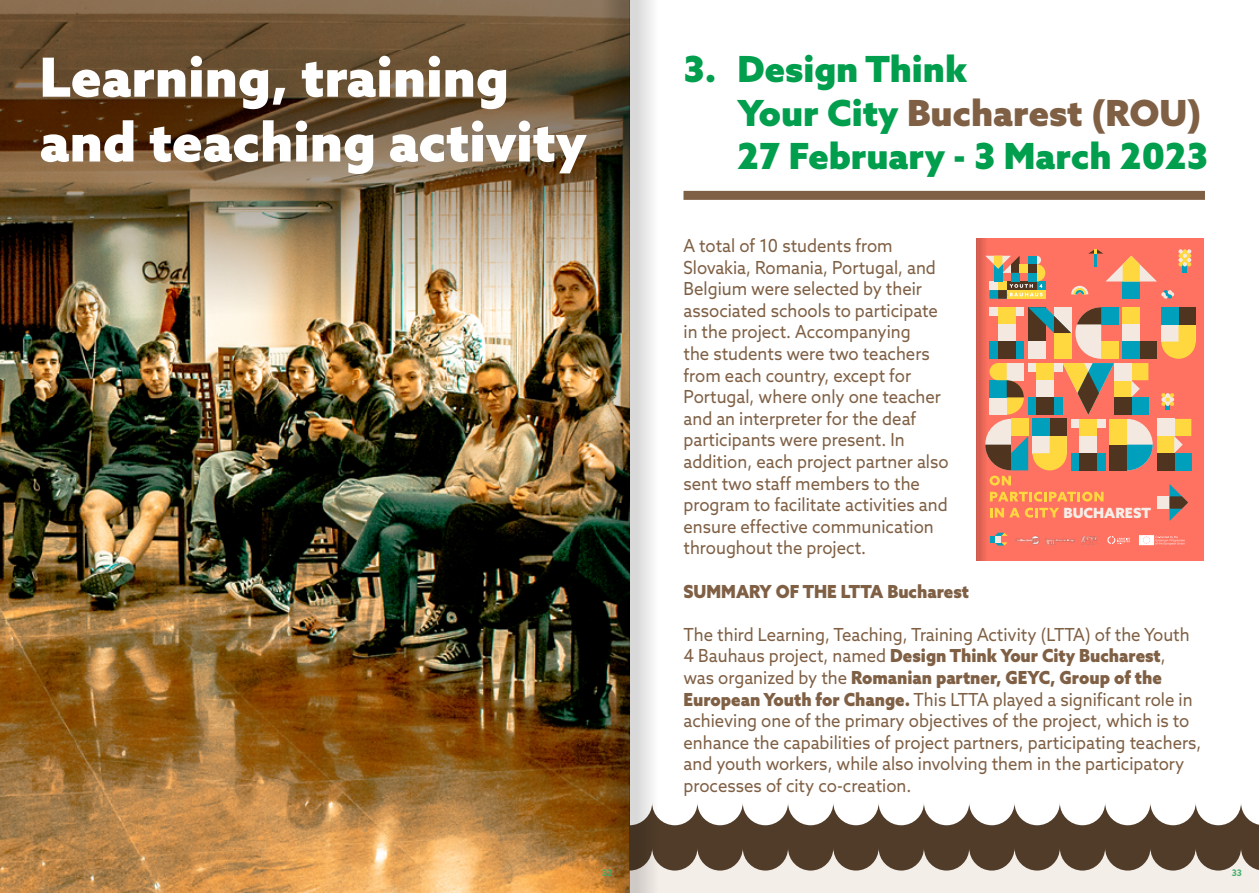
<style>
.page{position:relative;width:1259px;height:893px;background:#fff}
.page>*{position:absolute;margin:0;border:0;box-sizing:border-box;transform-origin:0 0}
.t1{font:900 54px/64.8px "Azo Sans";color:#fff}
.t2{font:900 36px/43.2px "Azo Sans";color:#009e4d}
.t3{font:18px/21.6px "Azo Sans";color:#7f6045;scale:.93 1}
.t4{font:900 18px "Azo Sans";color:#7f6045;scale:.93 1}
.t5{font:900 14.1px "Azo Sans";color:#f4eee9}
.t6{font:700 9px "Azo Sans";color:#49b170}
.s1{color:#7f6045}
.s2{font-weight:900}
</style>
<div class="page">
<div style="left:683px;top:191px;width:522px;height:9px;background:#7f6045"></div>
<img style="left:0;top:328px;width:572px;height:565px">
<div style="left:976px;top:238px;width:228px;height:323px;background:#ff7160"></div>
<svg style="left:997px;top:476px;width:14px;height:10px"></svg>
<svg style="left:997px;top:492px;width:106px;height:10px"></svg>
<svg style="left:997px;top:508px;width:62px;height:10px"></svg>
<div style="left:1157px;top:496px;width:12px;height:13px;background:#f3e9e1"></div>
<svg style="left:1169px;top:484px;width:19px;height:37px"></svg>
<svg style="left:997px;top:256px;width:48px;height:43px"></svg>
<div style="left:1011px;top:273px;width:8px;height:8px;background:#00a0bd"></div>
<div style="left:1019px;top:264px;width:9px;height:9px;background:#ffd73f"></div>
<div style="left:1028px;top:264px;width:8px;height:9px;background:#4f3520"></div>
<svg style="left:997px;top:307px;width:198px;height:163px"></svg>
<svg style="left:1071px;top:249px;width:120px;height:50px"></svg>
<svg style="left:997px;top:533px;width:10px;height:13px"></svg>
<svg style="left:1107px;top:536px;width:23px;height:8px"></svg>
<img style="left:1081px;top:536px;width:16px;height:9px">
<img style="left:1045px;top:538px;width:30px;height:7px">
<img style="left:1015px;top:535px;width:25px;height:10px">
<svg style="left:1139px;top:535px;width:45px;height:10px"></svg>
<svg style="left:976px;top:238px;width:21px;height:323px"></svg>
<svg style="left:687px;top:803px;width:572px;height:45px;fill:#503c29"></svg>
<svg style="left:687px;top:848px;width:572px;height:45px;background:#b4a89e"></svg>
<img style="left:0;top:0;width:572px;height:328px">
<img style="left:572px;top:0;width:57px;height:893px">
<svg style="left:629px;top:0;width:58px;height:893px"></svg>
<h1 class="t1" style="left:40px;top:44px;width:548px">Learning, training and teaching activity</h1>
<h2 class="t2" style="left:737px;top:47px;width:472px;text-indent:-54px">3. Design Think<br>Your City <span class="s1">Bucharest (ROU)<br></span>27 February - 3 March 2023</h2>
<p class="t3" style="left:683px;top:235px;width:287px">A total of 10 students from<br>Slovakia, Romania, Portugal, and<br>Belgium were selected by their associated schools to participate in the project. Accompanying<br>the students were two teachers from each country, except for<br>Portugal, where only one teacher and an interpreter for the deaf participants were present. In addition, each project partner also sent two staff members to the program to facilitate activities and ensure effective communication throughout the project.</p>
<p class="t4" style="left:683px;top:579px;width:308px">SUMMARY OF THE LTTA Bucharest</p>
<p class="t3" style="left:683px;top:623px;width:558px">The third Learning, Teaching, Training Activity (LTTA) of the Youth 4 Bauhaus project, named <span class="s2">Design Think Your City Bucharest</span>,<br>was organized by the <span class="s2">Romanian partner, GEYC, Group of the European Youth for Change.</span> This LTTA played a significant role in achieving one of the primary objectives of the project, which is to enhance the capabilities of project partners, participating teachers, and youth workers, while also involving them in the participatory processes of city co-creation.</p>
<p class="t5" style="left:1063px;top:503px;width:89px">BUCHAREST</p>
<p class="t6" style="left:602px;top:867px;width:12px">32</p>
<p class="t6" style="left:1231px;top:867px;width:12px">33</p>
</div>
